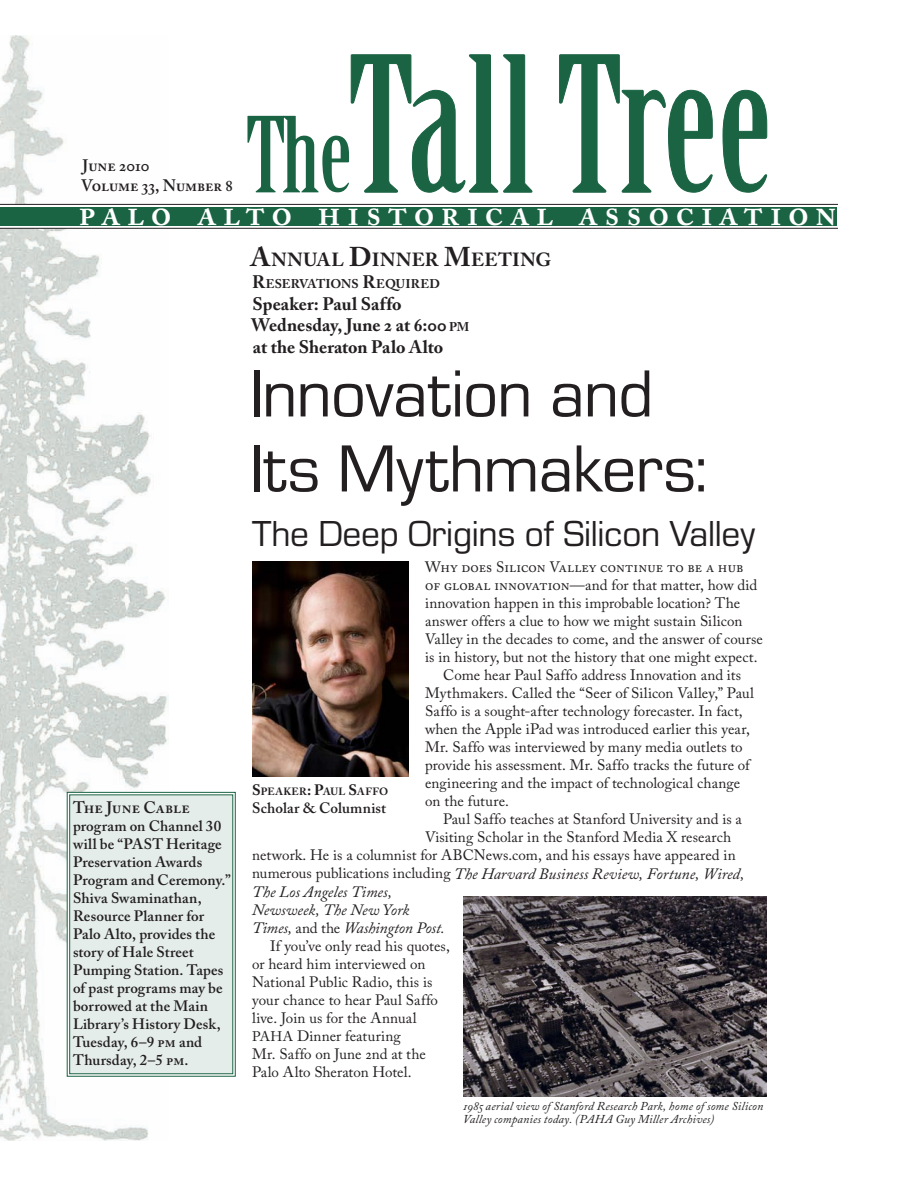
<style>
.page{position:relative;width:918px;height:1188px;background:#fff}
.page>*{position:absolute;margin:0;border:0;box-sizing:border-box;transform-origin:0 0}
.t1{font:69px "Eurostile T";letter-spacing:-.01em;color:#231f20}
.t2{font:37.5px "Eurostile T";letter-spacing:-.01em;color:#231f20}
.t3{font:600 36px "Adobe Caslon Pro";letter-spacing:.18em;color:#fff}
.Subhead_A{font:700 18.9px "Adobe Caslon Pro";letter-spacing:.02em;color:#231f20}
.Subhead_A-2{font:700 18px "Adobe Caslon Pro";color:#231f20}
.Box_insert{font:600 16.5px "Adobe Caslon Pro";color:#231f20}
.Body_Text{font:italic 15.75px/18px "Adobe Caslon Pro";color:#231f20}
.Body_Text-2{font:15px/18px "Adobe Caslon Pro";color:#231f20}
.Box_insert-2{font:600 15px/18px "Adobe Caslon Pro";letter-spacing:.01em;color:#231f20}
.Body_Text-First{font:15px/18px "Adobe Caslon Pro";color:#231f20}
.Subhead_A-3{font:700 12.6px "Adobe Caslon Pro";color:#231f20}
.Captions{font:italic 12px/13.5px "Adobe Caslon Pro";letter-spacing:.015em;color:#231f20}
.t4{font:700 10.5px "Adobe Caslon Pro";letter-spacing:.035em;color:#231f20}
.s1{font-size:27px}
.s2{font-size:18px}
.s3{font-size:12.6px}
.s4{font-style:normal;font-size:15px}
.s5{font-size:13.8px}
.s6{font-size:15px}
</style>
<div class="page">
<img style="left:0;top:35px;width:169px;height:1106px">
<svg style="left:0;top:204px;width:838px;height:25px"></svg>
<svg style="left:351px;top:54px;width:416px;height:139px"></svg>
<svg style="left:247px;top:116px;width:102px;height:76px"></svg>
<div style="left:0;top:207px;width:837px;height:19px;background:#1a6343"></div>
<img style="left:252px;top:561px;width:157px;height:216px">
<img style="left:463px;top:897px;width:304px;height:199px">
<svg style="left:67px;top:792px;width:169px;height:285px;background:#d9e5e0"></svg>
<div style="left:69px;top:795px;width:164px;height:279px;border:1px solid #1a6343"></div>
<p class="Box_insert" style="left:82px;top:156px;width:69px">June 2010</p>
<p class="Box_insert" style="left:81px;top:176px;width:153px">Volume 33, Number 8</p>
<p class="t3" style="left:78px;top:191px;width:760px">pal o al to historical association</p>
<p class="Subhead_A" style="left:251px;top:249px;width:302px"><span class="s1">A</span>NNUAL <span class="s1">D</span>INNER <span class="s1">M</span>EETING</p>
<p class="Subhead_A-3" style="left:252px;top:276px;width:189px"><span class="s2">R</span>ESERVATIONS <span class="s2">R</span>EQUIRED</p>
<p class="Subhead_A-2" style="left:253px;top:293px;width:151px">Speaker: Paul Saffo</p>
<p class="Subhead_A-2" style="left:251px;top:315px;width:219px">Wednesday, June 2 at 6:00 <span class="s3">PM</span></p>
<p class="Subhead_A-2" style="left:253px;top:336px;width:192px">at the Sheraton Palo Alto</p>
<p class="Box_insert" style="left:73px;top:798px;width:118px">The June Cable</p>
<p class="Box_insert-2" style="left:73px;top:817px;width:159px">program on Channel 30 will be “PAST Heritage<br>Preservation Awards<br>Program and Ceremony.”<br>Shiva Swaminathan,<br>Resource Planner for<br>Palo Alto, provides the story of Hale Street<br>Pumping Station. Tapes of past programs may be borrowed at the Main<br>Library’s History Desk,<br>Tuesday, 6–9 pm and<br>Thursday, 2–5 pm.</p>
<p class="t1" style="left:250px;top:357px;width:405px">Innovation and</p>
<p class="t1" style="left:250px;top:432px;width:459px">Its Mythmakers:</p>
<p class="t2" style="left:252px;top:513px;width:504px">The Deep Origins of Silicon Valley</p>
<p class="Body_Text-First" style="left:425px;top:558px;width:339px">Why does Silicon Valley continue to be a hub<br>of global innovation—and for that matter, how did innovation happen in this improbable location? The answer offers a clue to how we might sustain Silicon Valley in the decades to come, and the answer of course is in history, but not the history that one might expect.</p>
<p class="Body_Text-2" style="left:425px;top:666px;width:330px;text-indent:18px">Come hear Paul Saffo address Innovation and its Mythmakers. Called the “Seer of Silicon Valley,” Paul Saffo is a sought-after technology forecaster. In fact, when the Apple iPad was introduced earlier this year, Mr. Saffo was interviewed by many media outlets to provide his assessment. Mr. Saffo tracks the future of engineering and the impact of technological change on the future.</p>
<p class="Body_Text-2" style="left:443px;top:810px;width:300px">Paul Saffo teaches at Stanford University and is a</p>
<p class="Body_Text-2" style="left:425px;top:828px;width:308px">Visiting Scholar in the Stanford Media X research</p>
<p class="Body_Text-2" style="left:252px;top:846px;width:485px">network. He is a columnist for ABCNews.com, and his essays have appeared in</p>
<p class="Body_Text" style="left:252px;top:864px;width:494px"><span class="s4">numerous publications including</span> The Harvard Business Review, Fortune, Wired, The Los Angeles Times,<br>Newsweek, The New York<br>Times, <span class="s4">and the</span> Washington Post.</p>
<p class="Body_Text-2" style="left:252px;top:936px;width:199px;text-indent:18px">If you’ve only read his quotes, or heard him interviewed on<br>National Public Radio, this is your chance to hear Paul Saffo live. Join us for the Annual<br><span class="s5">PAHA</span> Dinner featuring<br>Mr. Saffo on June 2nd at the<br>Palo Alto Sheraton Hotel.</p>
<p class="t4" style="left:252px;top:786px;width:138px"><span class="s6">S</span>PEAKER<span class="s6">: P</span>AUL <span class="s6">S</span>AFFO</p>
<p class="Box_insert-2" style="left:252px;top:799px;width:136px">Scholar &amp; Columnist</p>
<p class="Captions" style="left:463px;top:1099px;width:302px">1985 aerial view of Stanford Research Park, home of some Silicon<br>Valley companies today. (PAHA Guy Miller Archives)</p>
</div>
